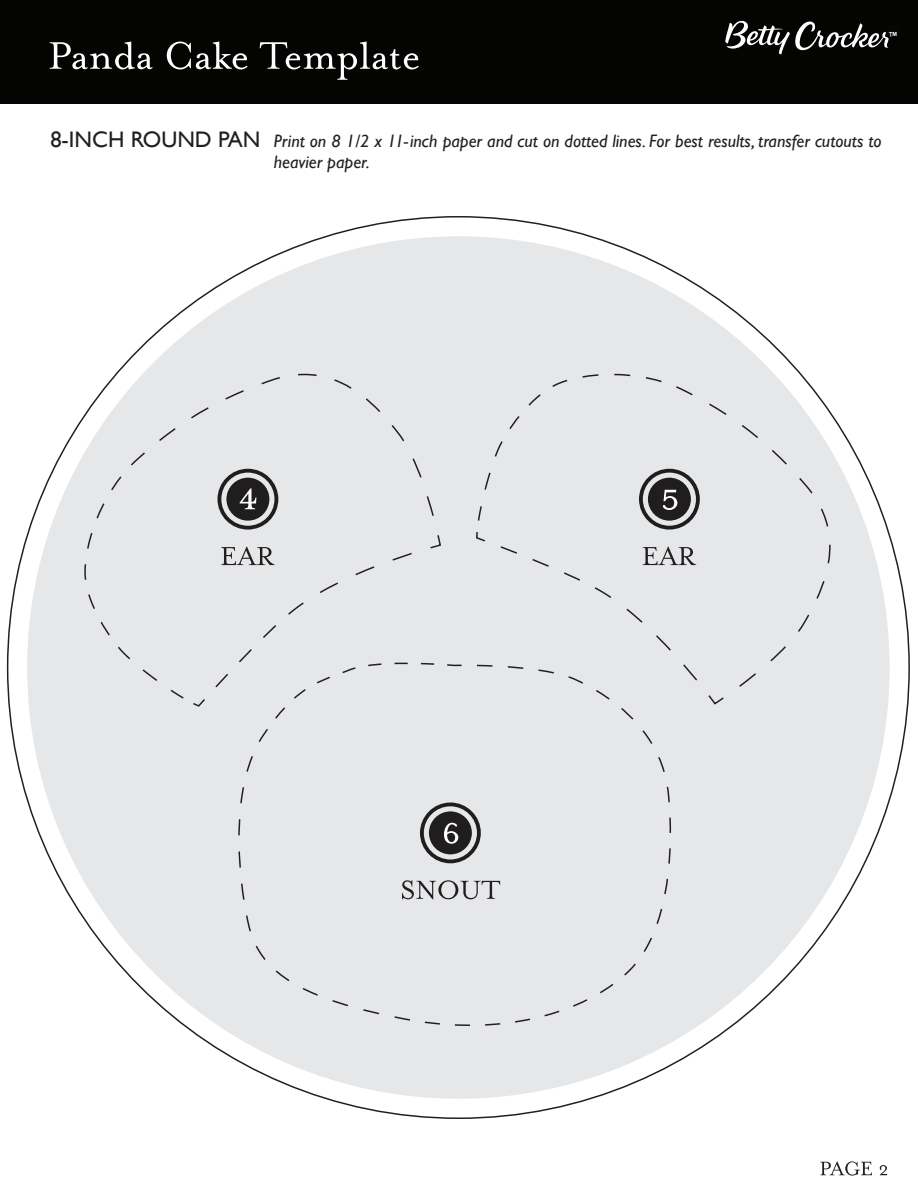
<style>
.page{position:relative;width:918px;height:1188px;background:#fff}
.page>*{position:absolute;margin:0;border:0;box-sizing:border-box;transform-origin:0 0}
.t1{font:22.5px "Gill Sans";color:#231f20}
.t2{font:italic 18px/21.6px "Gill Sans";color:#231f20}
.t3{font:700 9.75px "Arial";color:#fff}
</style>
<div class="page">
<svg style="left:820px;top:1161px;width:67px;height:15px"></svg>
<div style="left:0;top:0;width:918px;height:104px;background:#040503"></div>
<svg style="left:725px;top:21px;width:167px;height:33px"></svg>
<svg style="left:50px;top:42px;width:369px;height:38px"></svg>
<div style="left:27px;top:236px;width:863px;height:863px;background:#e6e7e9;border-radius:50%"></div>
<svg style="left:298px;top:373px;width:19px;height:3px"></svg>
<svg style="left:84px;top:376px;width:357px;height:331px"></svg>
<svg style="left:816px;top:508px;width:15px;height:91px"></svg>
<svg style="left:582px;top:373px;width:73px;height:6px"></svg>
<svg style="left:476px;top:379px;width:338px;height:326px"></svg>
<svg style="left:594px;top:607px;width:111px;height:98px"></svg>
<svg style="left:424px;top:1022px;width:95px;height:4px"></svg>
<svg style="left:238px;top:787px;width:7px;height:113px"></svg>
<svg style="left:214px;top:618px;width:124px;height:89px"></svg>
<svg style="left:367px;top:662px;width:74px;height:1px"></svg>
<svg style="left:245px;top:663px;width:426px;height:359px"></svg>
<svg style="left:218px;top:469px;width:60px;height:61px"></svg>
<svg style="left:221px;top:547px;width:54px;height:18px"></svg>
<svg style="left:639px;top:397px;width:149px;height:133px"></svg>
<svg style="left:643px;top:547px;width:53px;height:18px"></svg>
<svg style="left:420px;top:802px;width:61px;height:61px"></svg>
<svg style="left:402px;top:880px;width:98px;height:19px"></svg>
<div style="left:888px;top:27px;width:10px;height:9px;background:#060705"></div>
<p class="t3" style="left:888px;top:29px;width:11px">™</p>
<p class="t1" style="left:50px;top:126px;width:211px">8-INCH ROUND PAN</p>
<p class="t2" style="left:274px;top:130px;width:609px">Print on 8 1/2 x 11-inch paper and cut on dotted lines. For best results, transfer cutouts to heavier paper.</p>
</div>
